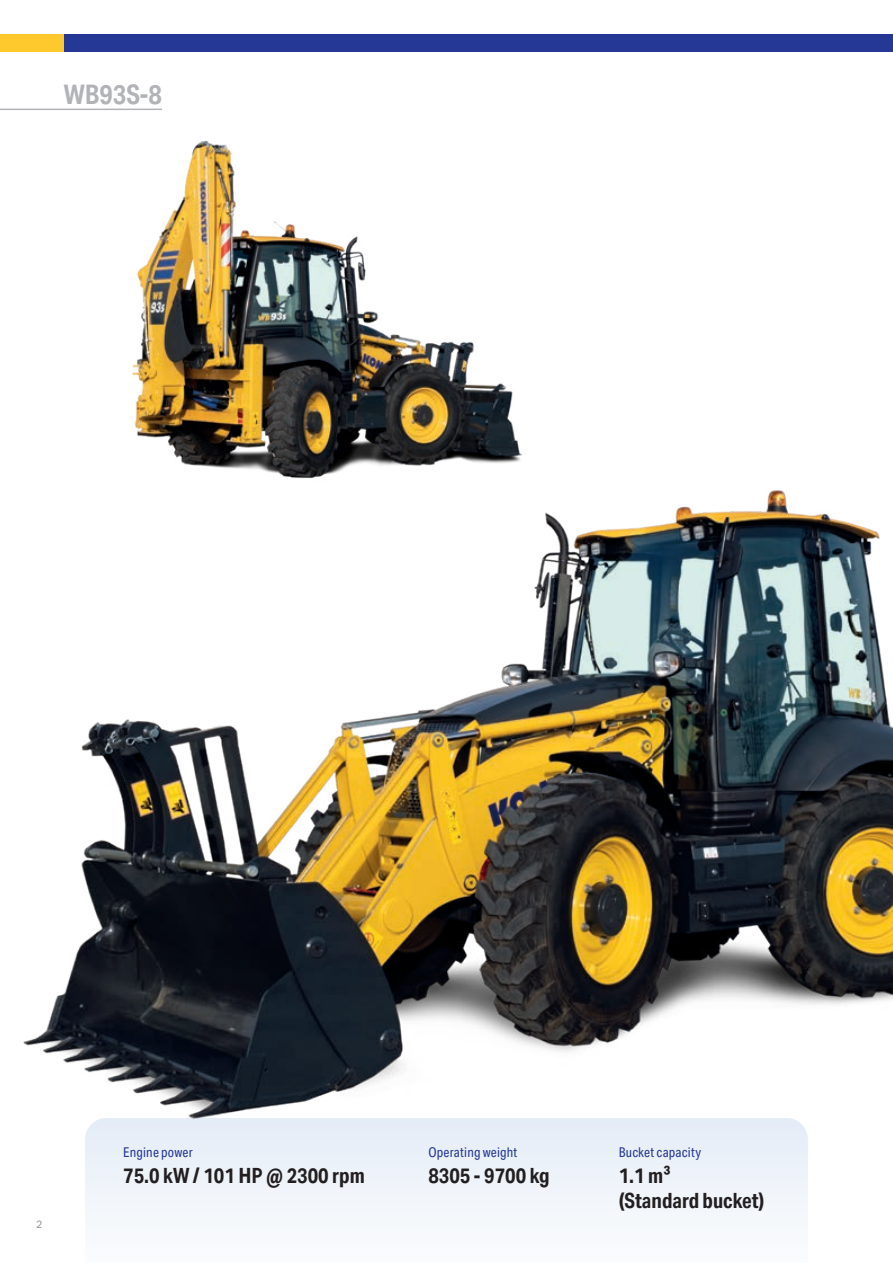
<style>
.page{position:relative;width:893px;height:1263px;background:#fff}
.page>*{position:absolute;margin:0;border:0;box-sizing:border-box;transform-origin:0 0}
.t1{font:700 27px "Aktiv Grotesk Cd";color:#b2b3b7}
.t2{font:700 21px/25.2px "Aktiv Grotesk Cd";color:#231f20}
.t3{font:13.5px "Aktiv Grotesk Cd";letter-spacing:.01em;color:#263895}
.t4{font:10.5px "Aktiv Grotesk";color:#939598}
</style>
<div class="page">
<div style="left:85px;top:1137px;width:723px;height:85px;background:#eef3f9"></div>
<img style="left:23px;top:490px;width:870px;height:647px">
<img style="left:58px;top:140px;width:540px;height:353px">
<hr style="left:0;top:109px;width:162px;height:1px;background:#b2b3b7">
<div style="left:0;top:34px;width:143px;height:17px;background:#fec92d"></div>
<div style="left:64px;top:34px;width:829px;height:17px;background:#263895"></div>
<p class="t1" style="left:64px;top:79px;width:100px">WB93S-8</p>
<p class="t4" style="left:36px;top:1218px;width:8px">2</p>
<p class="t3" style="left:123px;top:1145px;width:71px">Engine power</p>
<p class="t2" style="left:123px;top:1163px;width:243px">75.0 kW / 101 HP @ 2300 rpm</p>
<p class="t3" style="left:428px;top:1145px;width:91px">Operating weight</p>
<p class="t2" style="left:428px;top:1163px;width:123px">8305 - 9700 kg</p>
<p class="t3" style="left:619px;top:1145px;width:84px">Bucket capacity</p>
<p class="t2" style="left:619px;top:1163px;width:147px">1.1 m³<br>(Standard bucket)</p>
</div>
